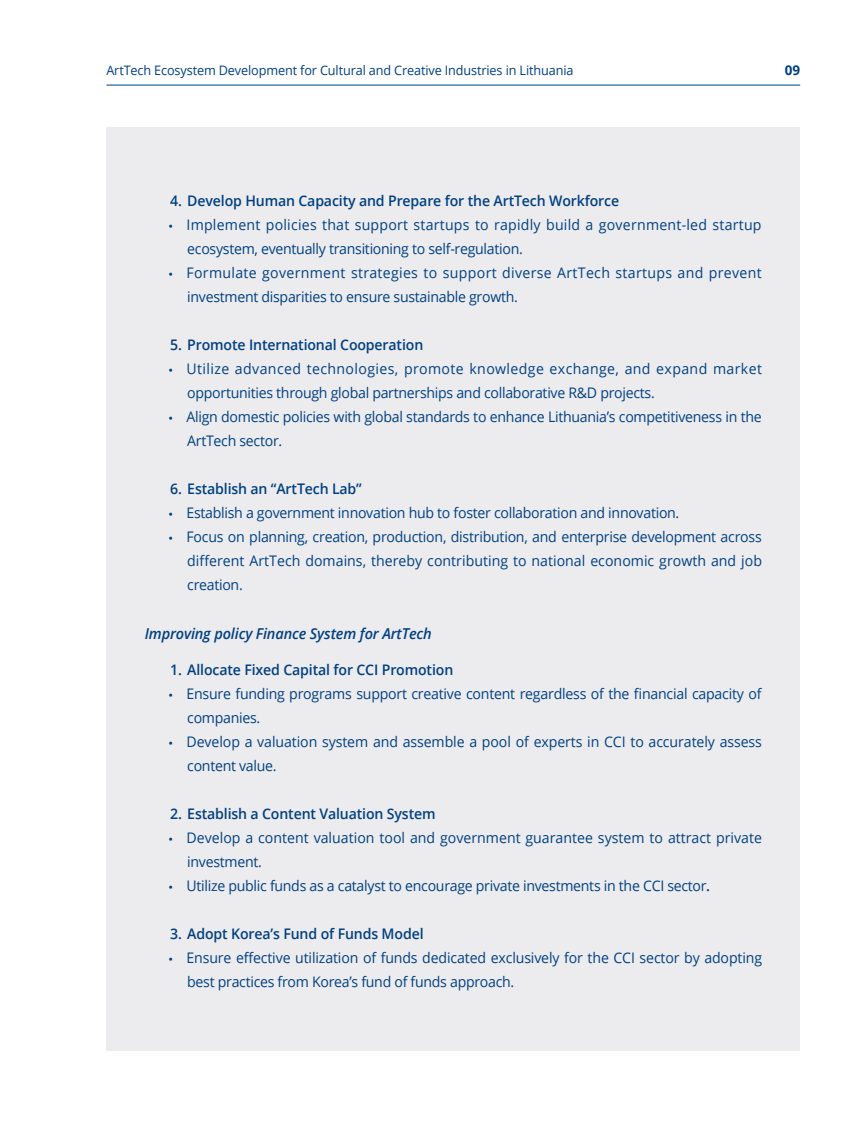
<style>
.page{position:relative;width:864px;height:1136px;background:#fff}
.page>*{position:absolute;margin:0;border:0;box-sizing:border-box;transform-origin:0 0}
.써머리-중제{font:italic 600 15px "Open Sans";letter-spacing:-.01em;color:#014081}
.t1{font:14.55px/24px "Open Sans";letter-spacing:-.015em;color:#014081}
.써머리-본문_6들여쓰기{font:600 14.55px "Open Sans";letter-spacing:-.01em;color:#014081}
.t2{font:14.55px/24px "Open Sans";letter-spacing:.025em;color:#014081}
.t3{font:14.55px/24px "Open Sans";letter-spacing:.015em;color:#014081}
.t4{font:14.55px/24px "Open Sans";letter-spacing:.02em;color:#014081}
.t5{font:700 13.5px "Open Sans";color:#014081}
.t6{font:13.05px "Open Sans";letter-spacing:-.01em;color:#014081}
.s1{font-family:"Myriad Pro"}
.s2{font-weight:600}
</style>
<div class="page">
<hr style="left:106px;top:85px;width:693px;height:1px;background:#014081">
<div style="left:106px;top:128px;width:693px;height:922px;background:#ececee"></div>
<p class="t6" style="left:106px;top:61px;width:468px">ArtTech Ecosystem Development for Cultural and Creative Industries in Lithuania</p>
<p class="t5" style="left:784px;top:61px;width:17px">09</p>
<p class="써머리-본문_6들여쓰기" style="left:170px;top:191px;width:450px">4. Develop Human Capacity and Prepare for the ArtTech Workforce</p>
<p class="t3" style="left:187px;top:212px;width:575px;text-indent:-18px"><span class="s1">•</span> Implement policies that support startups to rapidly build a government-led startup ecosystem, eventually transitioning to self-regulation.</p>
<p class="t4" style="left:187px;top:260px;width:575px;text-indent:-18px"><span class="s1">•</span> Formulate government strategies to support diverse ArtTech startups and prevent investment disparities to ensure sustainable growth.</p>
<p class="써머리-본문_6들여쓰기" style="left:170px;top:335px;width:254px">5. Promote International Cooperation</p>
<p class="t2" style="left:187px;top:356px;width:576px;text-indent:-18px"><span class="s1">•</span> Utilize advanced technologies, promote knowledge exchange, and expand market opportunities through global partnerships and collaborative R&amp;D projects.</p>
<p class="t1" style="left:187px;top:404px;width:576px;text-indent:-18px"><span class="s1">•</span> Align domestic policies with global standards to enhance Lithuania’s competitiveness in the<br>ArtTech sector.</p>
<p class="써머리-본문_6들여쓰기" style="left:170px;top:479px;width:193px">6. Establish an “ArtTech Lab”</p>
<p class="t1" style="left:169px;top:500px;width:511px"><span class="s1">•</span> Establish a government innovation hub to foster collaboration and innovation.</p>
<p class="t1" style="left:187px;top:524px;width:576px;text-align:justify;text-indent:-18px"><span class="s1">•</span> Focus on planning, creation, production, distribution, and enterprise development across different ArtTech domains, thereby contributing to national economic growth and job creation.</p>
<p class="써머리-중제" style="left:145px;top:623px;width:288px">Improving policy Finance System for ArtTech</p>
<p class="써머리-본문_6들여쓰기" style="left:170px;top:659px;width:284px">1. Allocate Fixed Capital for CCI Promotion</p>
<p class="t1" style="left:187px;top:681px;width:575px;text-indent:-18px"><span class="s1">•</span> Ensure funding programs support creative content regardless of the financial capacity of companies.</p>
<p class="t1" style="left:187px;top:729px;width:576px;text-indent:-18px"><span class="s1">•</span> Develop a valuation system and assemble a pool of experts in CCI to accurately assess content value.</p>
<p class="써머리-본문_6들여쓰기" style="left:170px;top:803px;width:267px">2. Establish a Content Valuation System</p>
<p class="t1" style="left:187px;top:825px;width:576px;text-indent:-18px"><span class="s1">•</span> Develop a content valuation tool and government guarantee system to attract private investment.</p>
<p class="t1" style="left:169px;top:873px;width:542px"><span class="s1">•</span> Utilize public funds as a catalyst to encourage private investments in the CCI sector<span class="s2">.</span></p>
<p class="써머리-본문_6들여쓰기" style="left:170px;top:923px;width:255px">3. Adopt Korea’s Fund of Funds Model</p>
<p class="t1" style="left:187px;top:945px;width:576px;text-indent:-18px"><span class="s1">•</span> Ensure effective utilization of funds dedicated exclusively for the CCI sector by adopting best practices from Korea’s fund of funds approach.</p>
</div>
